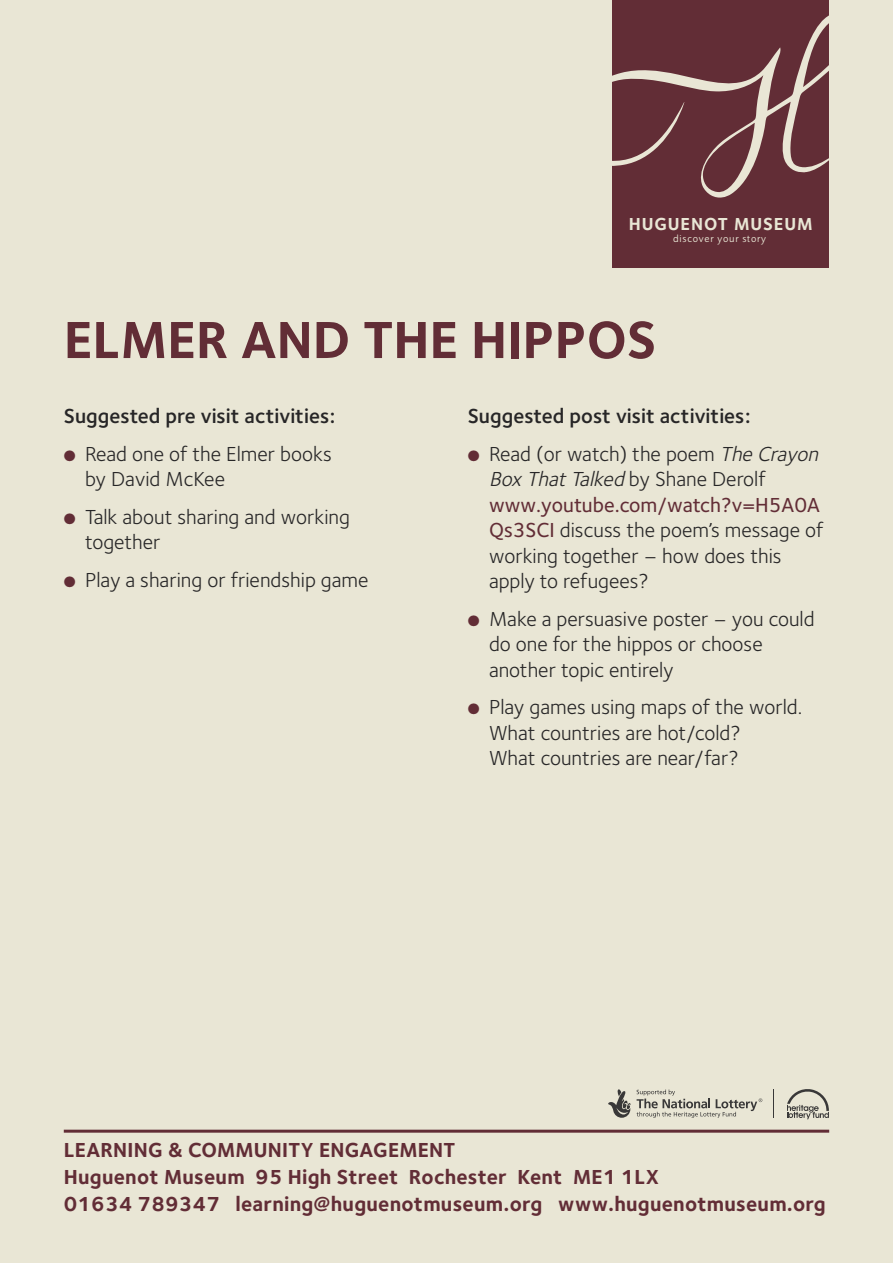
<style>
.page{position:relative;width:893px;height:1263px;background:#e9e6d5}
.page>*{position:absolute;margin:0;border:0;box-sizing:border-box;transform-origin:0 0}
.t1{font:700 54px "Foundry Sterling";color:#622d36}
.t2{font:21px/25.5px "Foundry Sterling";color:#272627}
.t3{font:700 21px/27px "Foundry Sterling";letter-spacing:.01em;color:#622d36}
.t4{font:600 21px "Foundry Sterling";color:#272627}
.t5{font:18px "Foundry Sterling Bold OSF";letter-spacing:.05em;color:#e9e6d5}
.t6{font:10.5px "Foundry Sans OT2";letter-spacing:.07em;color:#e9e6d5}
.s1{color:#622d36}
.s2{font-style:italic}
.s3{font-weight:500;color:#622d36}
</style>
<div class="page">
<div style="left:612px;top:0;width:217px;height:268px;background:#622d36"></div>
<svg style="left:612px;top:15px;width:217px;height:183px"></svg>
<hr style="left:64px;top:1130px;width:765px;height:3px;background:#622d36">
<svg style="left:773px;top:1089px;width:1px;height:29px"></svg>
<svg style="left:608px;top:1089px;width:23px;height:29px"></svg>
<svg style="left:637px;top:1089px;width:125px;height:29px"></svg>
<svg style="left:787px;top:1089px;width:42px;height:30px"></svg>
<p class="t5" style="left:629px;top:213px;width:185px">HUGUENOT MUSEUM</p>
<p class="t6" style="left:673px;top:235px;width:94px">discover your story</p>
<h1 class="t1" style="left:64px;top:308px;width:594px">ELMER AND THE HIPPOS</h1>
<p class="t4" style="left:64px;top:404px;width:273px">Suggested pre visit activities:</p>
<p class="t2" style="left:85px;top:441px;width:248px;text-indent:-21px"><span class="s1">●</span> Read one of the Elmer books by David McKee</p>
<p class="t2" style="left:85px;top:504px;width:266px;text-indent:-21px"><span class="s1">●</span> Talk about sharing and working together</p>
<p class="t2" style="left:64px;top:567px;width:306px"><span class="s1">●</span> Play a sharing or friendship game</p>
<p class="t4" style="left:468px;top:404px;width:284px">Suggested post visit activities:</p>
<p class="t2" style="left:489px;top:441px;width:336px;text-indent:-21px"><span class="s1">●</span> Read (or watch) the poem <span class="s2">TheCrayon<br>BoxThatTalked</span>by Shane Derolf <span class="s3">www.youtube.com/watch?v=H5A0A<br>Qs3SCI</span> discuss the poem’s message of working together – how does this apply to refugees?</p>
<p class="t2" style="left:489px;top:606px;width:327px;text-indent:-21px"><span class="s1">●</span> Make a persuasive poster – you could do one for the hippos or choose another topic entirely</p>
<p class="t2" style="left:489px;top:694px;width:315px;text-indent:-21px"><span class="s1">●</span> Play games using maps of the world.<br>What countries are hot/cold?<br>What countries are near/far?</p>
<p class="t3" style="left:64px;top:1136px;width:764px">LEARNING &amp; COMMUNITY ENGAGEMENT<br>Huguenot Museum 95 High Street Rochester Kent ME1 1LX<br>01634 789347 learning@huguenotmuseum.org www.huguenotmuseum.org</p>
</div>
